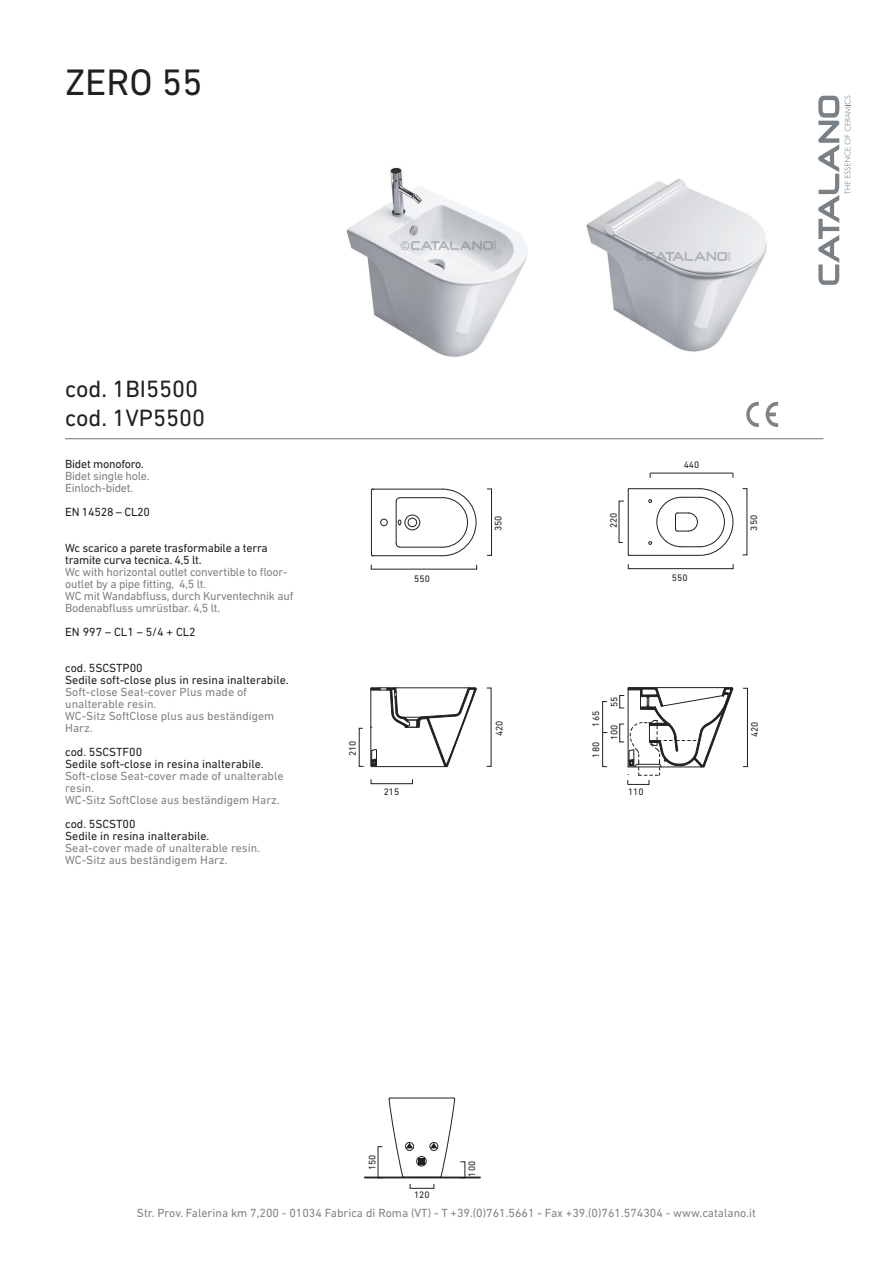
<style>
.page{position:relative;width:893px;height:1263px;background:#fff}
.page>*{position:absolute;margin:0;border:0;box-sizing:border-box;transform-origin:0 0}
.t1{font:37.5px "DIN Next LT Pro";color:#231f20}
.t2{font:24px "DIN Next LT Pro";color:#231f20}
.t3{font:12px/12px "DIN Next LT Pro";color:#808285}
.t4{font:12px/12px "DIN Next LT Pro";letter-spacing:-.02em;color:#808285}
.t5{font:12px "DIN Next LT Pro";color:#231f20}
.t6{font:12px/12px "DIN Next LT Pro";letter-spacing:-.02em;color:#231f20}
.t7{font:9.6px "DIN Next LT Pro";color:#231f20}
</style>
<div class="page">
<img style="left:586px;top:179px;width:181px;height:173px">
<img style="left:346px;top:167px;width:181px;height:190px">
<div style="left:371px;top:779px;width:42px;height:5px;border:1px solid #231f20"></div>
<svg style="left:359px;top:728px;width:5px;height:39px"></svg>
<div style="left:487px;top:489px;width:5px;height:67px;border:1px solid #231f20"></div>
<svg style="left:442px;top:488px;width:35px;height:69px"></svg>
<hr style="left:371px;top:490px;width:1px;height:65px;background:#231f20">
<hr style="left:372px;top:555px;width:71px;height:1px;background:#231f20">
<hr style="left:400px;top:547px;width:43px;height:1px;background:#231f20">
<hr style="left:372px;top:489px;width:71px;height:1px;background:#231f20">
<hr style="left:400px;top:497px;width:43px;height:1px;background:#231f20">
<div style="left:380px;top:519px;width:8px;height:7px;border:1px solid #231f20;border-radius:50%"></div>
<div style="left:408px;top:518px;width:9px;height:9px;border:1px solid #231f20;border-radius:50%"></div>
<div style="left:405px;top:515px;width:15px;height:15px;border:1px solid #231f20;border-radius:50%"></div>
<hr style="left:396px;top:501px;width:1px;height:42px;background:#231f20">
<svg style="left:398px;top:520px;width:3px;height:5px"></svg>
<svg style="left:370px;top:687px;width:107px;height:80px"></svg>
<div style="left:628px;top:564px;width:105px;height:5px;border:1px solid #231f20"></div>
<div style="left:743px;top:688px;width:5px;height:79px;border:1px solid #231f20"></div>
<div style="left:619px;top:695px;width:5px;height:13px;border:1px solid #231f20"></div>
<div style="left:619px;top:724px;width:5px;height:18px;border:1px solid #231f20"></div>
<div style="left:602px;top:701px;width:5px;height:66px;border:1px solid #231f20"></div>
<hr style="left:628px;top:489px;width:1px;height:66px;background:#231f20">
<hr style="left:629px;top:555px;width:71px;height:1px;background:#231f20">
<hr style="left:629px;top:488px;width:71px;height:1px;background:#231f20">
<svg style="left:648px;top:488px;width:86px;height:68px"></svg>
<svg style="left:627px;top:687px;width:106px;height:98px"></svg>
<svg style="left:618px;top:501px;width:6px;height:42px"></svg>
<hr style="left:650px;top:473px;width:83px;height:1px;background:#231f20">
<hr style="left:364px;top:1176px;width:117px;height:2px;background:#231f20">
<hr style="left:390px;top:1097px;width:63px;height:1px;background:#231f20">
<svg style="left:430px;top:1097px;width:26px;height:80px"></svg>
<div style="left:430px;top:1142px;width:8px;height:9px;border:1px solid #231f20;border-radius:50%"></div>
<svg style="left:388px;top:1097px;width:25px;height:80px"></svg>
<div style="left:405px;top:1142px;width:9px;height:9px;border:1px solid #231f20;border-radius:50%"></div>
<div style="left:416px;top:1156px;width:10px;height:10px;border:1px solid #231f20;border-radius:50%"></div>
<div style="left:418px;top:1158px;width:7px;height:6px;background:#231f20"></div>
<svg style="left:818px;top:96px;width:32px;height:189px"></svg>
<hr style="left:65px;top:438px;width:758px;height:1px;background:#808285">
<svg style="left:746px;top:402px;width:32px;height:25px"></svg>
<p class="t1" style="left:65px;top:61px;width:139px">ZERO 55</p>
<p class="t2" style="left:65px;top:375px;width:134px">cod. 1BI5500</p>
<p class="t2" style="left:65px;top:404px;width:141px">cod. 1VP5500</p>
<p class="t6" style="left:65px;top:458px;width:80px">Bidet monoforo.</p>
<p class="t4" style="left:65px;top:470px;width:86px">Bidet single hole.</p>
<p class="t4" style="left:65px;top:482px;width:70px">Einloch-bidet.</p>
<p class="t6" style="left:65px;top:506px;width:86px">EN 14528 – CL20</p>
<p class="t6" style="left:65px;top:542px;width:204px">Wc scarico a parete trasformabile a terra tramite curva tecnica. 4,5 lt.</p>
<p class="t4" style="left:65px;top:566px;width:224px">Wc with horizontal outlet convertible to floor&shy;outlet by a pipe fitting, 4,5 lt.</p>
<p class="t4" style="left:65px;top:590px;width:230px">WC mit Wandabfluss, durch Kurventechnik auf<br>Bodenabfluss umrüstbar. 4,5 lt.</p>
<p class="t5" style="left:65px;top:625px;width:132px">EN 997 – CL1 – 5/4 + CL2</p>
<p class="t5" style="left:65px;top:661px;width:79px">cod. 5SCSTP00</p>
<p class="t5" style="left:65px;top:673px;width:225px">Sedile soft-close plus in resina inalterabile.</p>
<p class="t3" style="left:65px;top:686px;width:183px">Soft-close Seat-cover Plus made of unalterable resin.</p>
<p class="t3" style="left:65px;top:710px;width:211px">WC-Sitz SoftClose plus aus beständigem<br>Harz.</p>
<p class="t5" style="left:65px;top:745px;width:79px">cod. 5SCSTF00</p>
<p class="t5" style="left:65px;top:757px;width:200px">Sedile soft-close in resina inalterabile.</p>
<p class="t3" style="left:65px;top:770px;width:220px">Soft-close Seat-cover made of unalterable resin.</p>
<p class="t3" style="left:65px;top:794px;width:216px">WC-Sitz SoftClose aus beständigem Harz.</p>
<p class="t5" style="left:65px;top:817px;width:72px">cod. 5SCST00</p>
<p class="t5" style="left:65px;top:829px;width:146px">Sedile in resina inalterabile.</p>
<p class="t3" style="left:65px;top:842px;width:196px">Seat-cover made of unalterable resin.</p>
<p class="t3" style="left:65px;top:854px;width:164px">WC-Sitz aus beständigem Harz.</p>
<p class="t7" style="left:414px;top:573px;width:17px">550</p>
<p class="t7" style="left:347px;top:756px;width:17px;rotate:-90deg">210</p>
<p class="t7" style="left:384px;top:786px;width:17px">215</p>
<p class="t7" style="left:493px;top:531px;width:17px;rotate:-90deg">350</p>
<p class="t7" style="left:494px;top:736px;width:17px;rotate:-90deg">420</p>
<p class="t7" style="left:608px;top:528px;width:17px;rotate:-90deg">220</p>
<p class="t7" style="left:684px;top:460px;width:17px">440</p>
<p class="t7" style="left:672px;top:572px;width:17px">550</p>
<p class="t7" style="left:590px;top:727px;width:17px;rotate:-90deg">165</p>
<p class="t7" style="left:590px;top:758px;width:17px;rotate:-90deg">180</p>
<p class="t7" style="left:609px;top:707px;width:12px;rotate:-90deg">55</p>
<p class="t7" style="left:609px;top:740px;width:17px;rotate:-90deg">100</p>
<p class="t7" style="left:628px;top:786px;width:17px">110</p>
<p class="t7" style="left:748px;top:531px;width:17px;rotate:-90deg">350</p>
<p class="t7" style="left:749px;top:737px;width:17px;rotate:-90deg">420</p>
<p class="t7" style="left:367px;top:1170px;width:17px;rotate:-90deg">150</p>
<p class="t7" style="left:414px;top:1189px;width:17px">120</p>
<p class="t7" style="left:466px;top:1176px;width:17px;rotate:-90deg">100</p>
<p class="t3" style="left:137px;top:1207px;width:621px">Str. Prov. Falerina km 7,200 - 01034 Fabrica di Roma (VT) - T +39.(0)761.5661 - Fax +39.(0)761.574304 - www.catalano.it</p>
</div>
